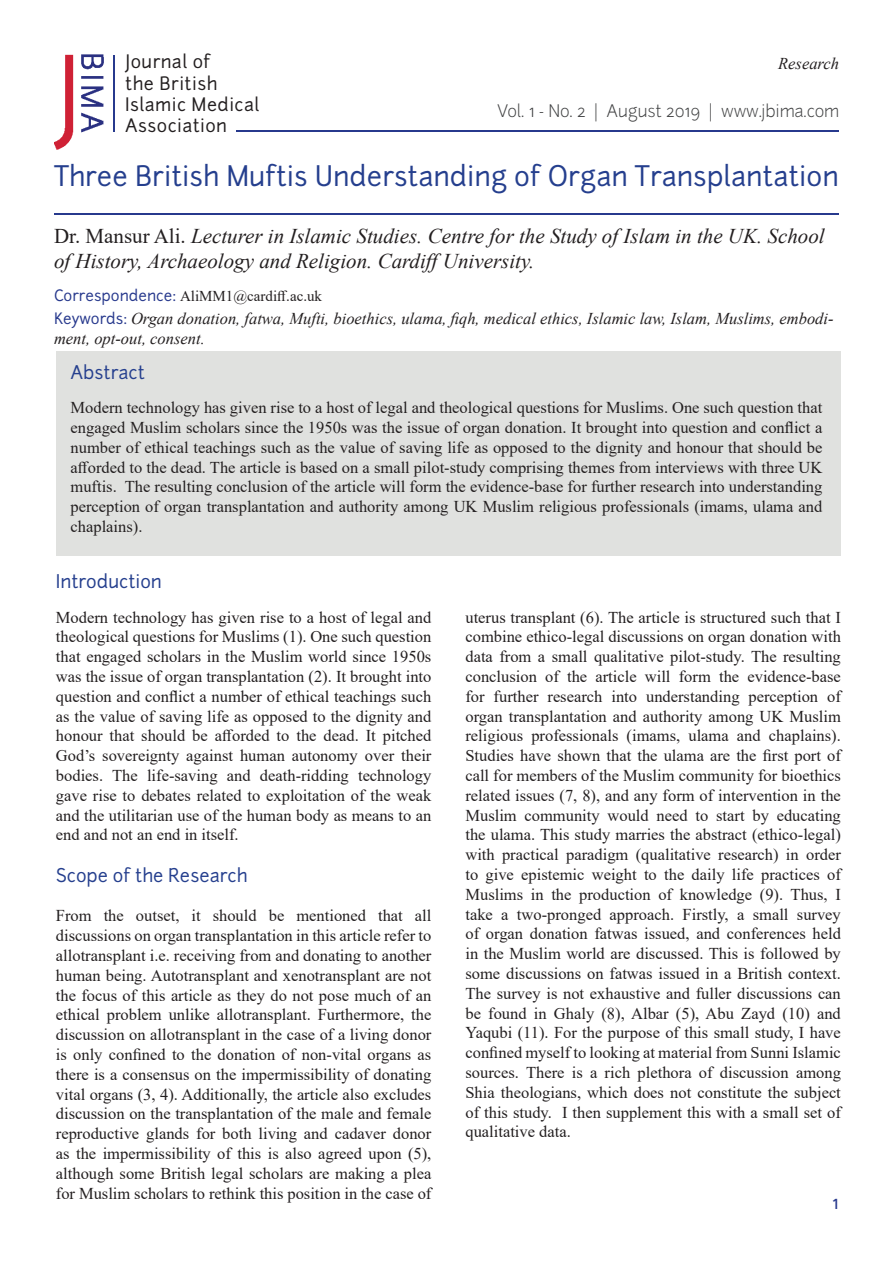
<style>
.page{position:relative;width:893px;height:1263px;background:#fff}
.page>*{position:absolute;margin:0;border:0;box-sizing:border-box;transform-origin:0 0}
.t1{font:27px "Junction";color:#253f8e}
.Paragraph_Style_1{font:italic 21px/25.2px "Times New Roman";color:#231f20}
.Subheading{font:18px "Junction";color:#253f8e}
.Paragraph{font:18px "Junction";color:#253f8e}
.t2{font:18px "Junction";color:#27398d}
.t3{font:17.7px/21.1px "Junction";letter-spacing:.025em;color:#231f20}
.Paragraph-2{font:16.5px/19.8px "Times New Roman";color:#231f20;text-align:justify}
.Paragraph_Style_1-2{font:italic 16.5px/19.8px "Times New Roman";color:#231f20}
.t4{font:300 16.5px "Junction";color:#414243}
.Paragraph_Style_1-3{font:15px "Times New Roman";color:#231f20}
.s1{font-style:normal}
.s2{font-family:"Junction";color:#27398d}
.s3{font-family:"Junction";font-style:normal;font-size:15px;color:#27398d}
</style>
<div class="page">
<div style="left:56px;top:351px;width:785px;height:205px;background:#e0e1df"></div>
<img style="left:54px;top:54px;width:50px;height:96px">
<hr style="left:113px;top:55px;width:2px;height:77px;background:#27398d">
<hr style="left:236px;top:130px;width:603px;height:2px;background:#27398d">
<hr style="left:54px;top:213px;width:785px;height:2px;background:#27398d">
<p class="t3" style="left:125px;top:51px;width:136px">Journal of<br>the British<br>Islamic Medical<br>Association</p>
<p class="t1" style="left:54px;top:159px;width:786px">Three British Muftis Understanding of Organ Transplantation</p>
<p class="Paragraph_Style_1-2" style="left:778px;top:53px;width:62px">Research</p>
<p class="t4" style="left:497px;top:101px;width:343px">Vol. 1 - No. 2 | August 2019 | www.jbima.com</p>
<p class="Paragraph_Style_1" style="left:54px;top:223px;width:772px"><span class="s1">Dr. Mansur Ali.</span> Lecturer in Islamic Studies. Centre for the Study of Islam in the UK. School of History, Archaeology and Religion. CardiffUniversity.</p>
<p class="Paragraph_Style_1-3" style="left:54px;top:286px;width:270px"><span class="s2">Correspondence:</span> AliMM1@cardiff.ac.uk</p>
<p class="Paragraph_Style_1-2" style="left:54px;top:308px;width:781px"><span class="s3">Keywords:</span> Organ donation, fatwa, Mufti, bioethics, ulama, fiqh, medical ethics, Islamic law, Islam, Muslims, embodi&shy;ment, opt-out, consent.</p>
<p class="Subheading" style="left:71px;top:361px;width:76px">Abstract</p>
<p class="Paragraph-2" style="left:71px;top:397px;width:753px">Modern technology has given rise to a host of legal and theological questions for Muslims. One such question that engaged Muslim scholars since the 1950s was the issue of organ donation. It brought into question and conflict a number of ethical teachings such as the value of saving life as opposed to the dignity and honour that should be afforded to the dead. The article is based on a small pilot-study comprising themes from interviews with three UK muftis. The resulting conclusion of the article will form the evidence-base for further research into understanding perception of organ transplantation and authority among UK Muslim religious professionals (imams, ulama and chaplains).</p>
<p class="Subheading" style="left:56px;top:570px;width:107px">Introduction</p>
<p class="Paragraph-2" style="left:56px;top:606px;width:377px">Modern technology has given rise to a host of legal and theological questions for Muslims (1). One such question that engaged scholars in the Muslim world since 1950s was the issue of organ transplantation (2). It brought into question and conflict a number of ethical teachings such as the value of saving life as opposed to the dignity and honour that should be afforded to the dead. It pitched God’s sovereignty against human autonomy over their bodies. The life-saving and death-ridding technology gave rise to debates related to exploitation of the weak and the utilitarian use of the human body as means to an end and not an end in itself.</p>
<p class="Paragraph" style="left:56px;top:863px;width:193px">Scope of the Research</p>
<p class="Paragraph-2" style="left:56px;top:905px;width:377px">From the outset, it should be mentioned that all discussions on organ transplantation in this article refer to allotransplant i.e. receiving from and donating to another human being. Autotransplant and xenotransplant are not the focus of this article as they do not pose much of an ethical problem unlike allotransplant. Furthermore, the discussion on allotransplant in the case of a living donor is only confined to the donation of non-vital organs as there is a consensus on the impermissibility of donating vital organs (3, 4). Additionally, the article also excludes discussion on the transplantation of the male and female reproductive glands for both living and cadaver donor as the impermissibility of this is also agreed upon (5), although some British legal scholars are making a plea for Muslim scholars to rethink this position in the case of</p>
<p class="Paragraph-2" style="left:465px;top:606px;width:377px">uterus transplant (6). The article is structured such that I combine ethico-legal discussions on organ donation with data from a small qualitative pilot-study. The resulting conclusion of the article will form the evidence-base for further research into understanding perception of organ transplantation and authority among UK Muslim religious professionals (imams, ulama and chaplains).<br>Studies have shown that the ulama are the first port of call for members of the Muslim community for bioethics related issues (7, 8), and any form of intervention in the Muslim community would need to start by educating the ulama. This study marries the abstract (ethico-legal) with practical paradigm (qualitative research) in order to give epistemic weight to the daily life practices of Muslims in the production of knowledge (9). Thus, I take a two-pronged approach. Firstly, a small survey of organ donation fatwas issued, and conferences held in the Muslim world are discussed. This is followed by some discussions on fatwas issued in a British context.<br>The survey is not exhaustive and fuller discussions can be found in Ghaly (8), Albar (5), Abu Zayd (10) and Yaqubi (11). For the purpose of this small study, I have confined myself to looking at material from Sunni Islamic sources. There is a rich plethora of discussion among Shia theologians, which does not constitute the subject of this study. I then supplement this with a small set of qualitative data.</p>
<p class="t2" style="left:832px;top:1190px;width:8px">1</p>
</div>
